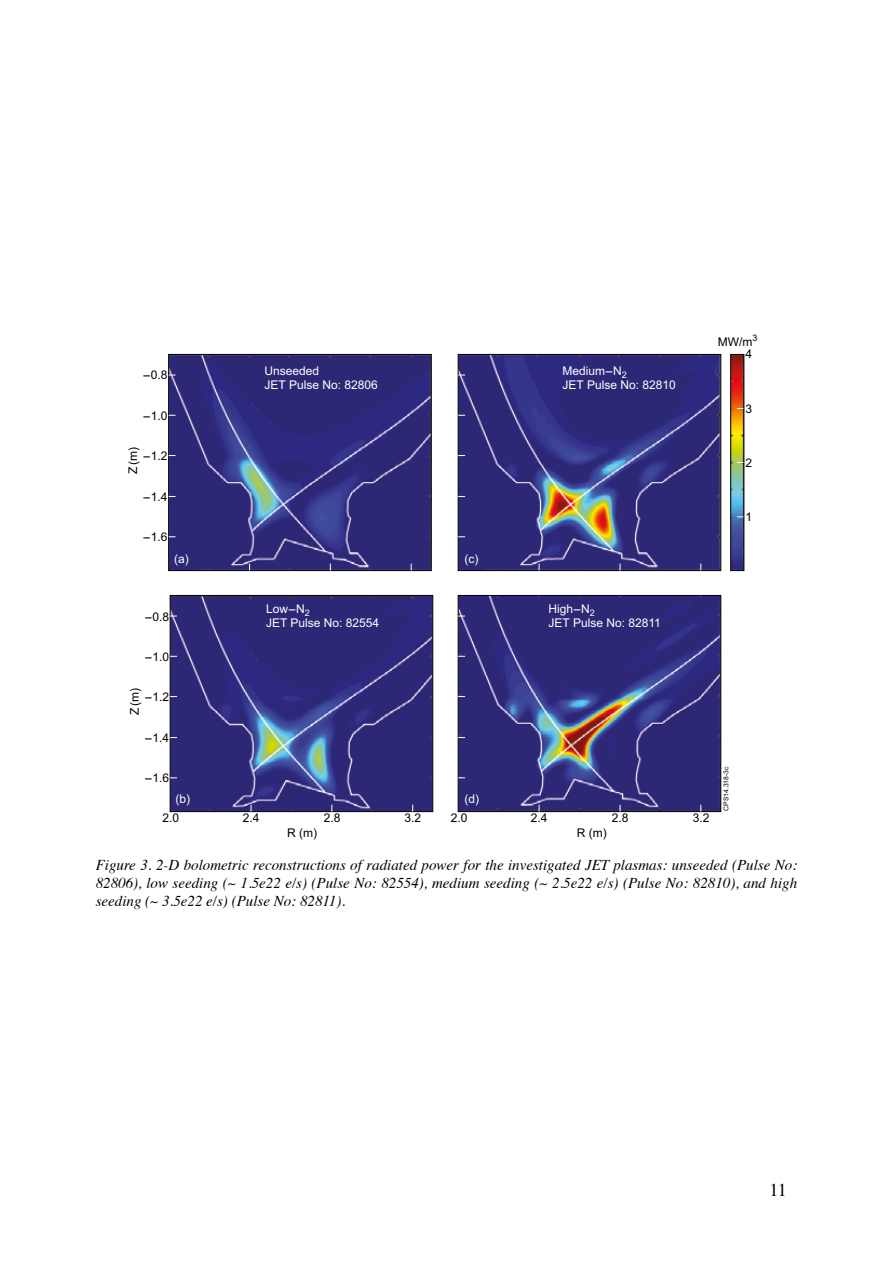
<style>
.page{position:relative;width:893px;height:1263px;background:#fff}
.page>*{position:absolute;margin:0;border:0;box-sizing:border-box;transform-origin:0 0}
.t1{font:18px "Times";color:#000}
.t2{font:italic 15px/18px "Times";color:#000;text-align:justify}
.t3{font:12px/14.4px "Arial";color:#fff}
.t4{font:12px "Arial";color:#000}
.t5{font:12px "Arial";color:#000;scale:2 1}
.t6{font:6.75px "Arial";color:#000}
</style>
<div class="page">
<svg style="left:168px;top:353px;width:577px;height:460px;background:#514f8e"></svg>
<div style="left:170px;top:595px;width:263px;height:217px;border:1px solid #000"></div>
<div style="left:458px;top:595px;width:263px;height:217px;border:1px solid #000"></div>
<div style="left:168px;top:354px;width:264px;height:217px;border:1px solid #000"></div>
<div style="left:458px;top:354px;width:263px;height:217px;border:1px solid #000"></div>
<div style="left:730px;top:354px;width:14px;height:217px;border:1px solid #000"></div>
<p class="t4" style="left:718px;top:337px;width:41px">MW/m<sup>3</sup></p>
<p class="t5" style="left:143px;top:371px;width:14px">-0.8</p>
<p class="t5" style="left:143px;top:411px;width:14px">-1.0</p>
<p class="t4" style="left:128px;top:474px;width:29px;rotate:-90deg">Z (m)</p>
<p class="t5" style="left:143px;top:451px;width:14px">-1.2</p>
<p class="t5" style="left:143px;top:492px;width:14px">-1.4</p>
<p class="t5" style="left:143px;top:532px;width:14px">-1.6</p>
<p class="t3" style="left:174px;top:553px;width:16px">(a)</p>
<p class="t5" style="left:144px;top:612px;width:14px">-0.8</p>
<p class="t5" style="left:144px;top:652px;width:14px">-1.0</p>
<p class="t4" style="left:130px;top:715px;width:29px;rotate:-90deg">Z (m)</p>
<p class="t5" style="left:144px;top:692px;width:14px">-1.2</p>
<p class="t5" style="left:144px;top:733px;width:14px">-1.4</p>
<p class="t5" style="left:144px;top:773px;width:14px">-1.6</p>
<p class="t3" style="left:176px;top:793px;width:16px">(b)</p>
<p class="t4" style="left:162px;top:814px;width:18px">2.0</p>
<p class="t3" style="left:265px;top:365px;width:115px">Unseeded<br>JET Pulse No: 82806</p>
<p class="t3" style="left:563px;top:365px;width:115px">Medium-N<sub>2<br></sub>JET Pulse No: 82810</p>
<p class="t3" style="left:464px;top:553px;width:15px">(c)</p>
<p class="t3" style="left:266px;top:603px;width:115px">Low-N<sub>2<br></sub>JET Pulse No: 82554</p>
<p class="t3" style="left:549px;top:603px;width:114px">High-N<sub>2<br></sub>JET Pulse No: 82811</p>
<p class="t4" style="left:746px;top:350px;width:8px">4</p>
<p class="t4" style="left:746px;top:404px;width:8px">3</p>
<p class="t4" style="left:746px;top:458px;width:8px">2</p>
<p class="t4" style="left:746px;top:513px;width:8px">1</p>
<p class="t3" style="left:464px;top:793px;width:16px">(d)</p>
<p class="t4" style="left:243px;top:814px;width:18px">2.4</p>
<p class="t4" style="left:324px;top:814px;width:18px">2.8</p>
<p class="t4" style="left:405px;top:814px;width:18px">3.2</p>
<p class="t4" style="left:451px;top:814px;width:18px">2.0</p>
<p class="t4" style="left:531px;top:814px;width:18px">2.4</p>
<p class="t4" style="left:612px;top:814px;width:18px">2.8</p>
<p class="t4" style="left:693px;top:814px;width:18px">3.2</p>
<p class="t4" style="left:287px;top:828px;width:31px">R (m)</p>
<p class="t4" style="left:577px;top:828px;width:31px">R (m)</p>
<p class="t6" style="left:723px;top:810px;width:45px;rotate:-90deg">CPS14.318-3c</p>
<p class="t2" style="left:96px;top:855px;width:703px">Figure 3. 2-D bolometric reconstructions of radiated power for the investigated JET plasmas: unseeded (Pulse No:<br>82806), low seeding (~ 1.5e22 e/s) (Pulse No: 82554), medium seeding (~ 2.5e22 e/s) (Pulse No: 82810), and high seeding (~ 3.5e22 e/s) (Pulse No: 82811).</p>
<p class="t1" style="left:769px;top:1173px;width:19px">11</p>
</div>
